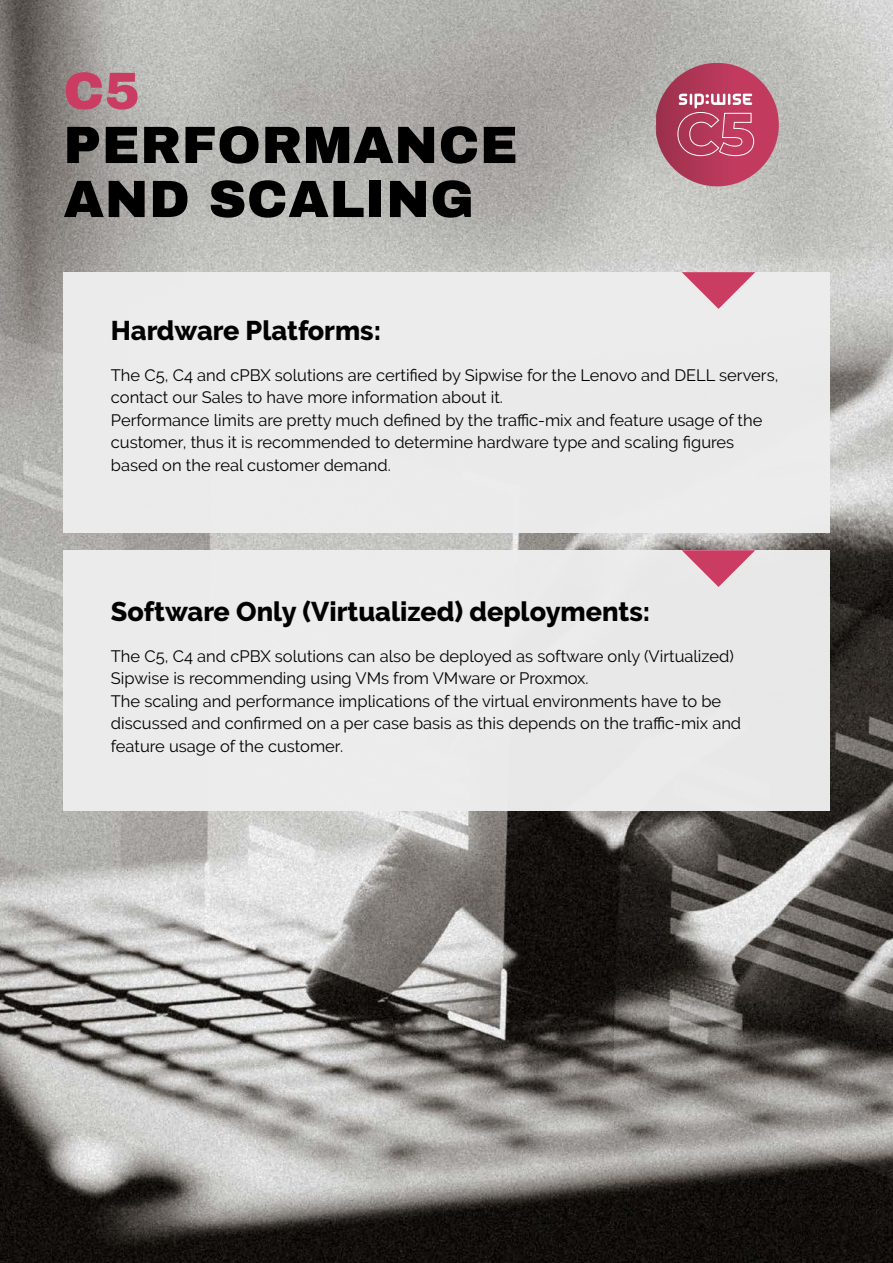
<style>
.page{position:relative;width:893px;height:1263px;background:#fff}
.page>*{position:absolute;margin:0;border:0;box-sizing:border-box;transform-origin:0 0}
.t1{font:900 52.5px/54px "Archivo";letter-spacing:.01em;color:#000}
.t2{font:900 52.5px "Archivo";color:#cb3c63}
.t3{font:800 27px "Raleway";color:#000}
.t4{font:16.5px/22.5px "Raleway";color:#000}
</style>
<div class="page">
<img style="left:0;top:0;width:893px;height:1263px">
<div style="left:63px;top:272px;width:767px;height:261px;background:#ededed"></div>
<div style="left:63px;top:550px;width:767px;height:261px;background:#ededed"></div>
<svg style="left:656px;top:63px;width:123px;height:123px;background:#ba5e75"></svg>
<svg style="left:682px;top:272px;width:73px;height:37px"></svg>
<svg style="left:682px;top:550px;width:73px;height:37px"></svg>
<h1 class="t2" style="left:63px;top:59px;width:78px">C5</h1>
<h1 class="t1" style="left:63px;top:118px;width:456px">PERFORMANCE<br>AND SCALING</h1>
<h2 class="t3" style="left:111px;top:315px;width:272px">Hardware Platforms:</h2>
<p class="t4" style="left:111px;top:364px;width:669px">The C5, C4 and cPBX solutions are certified by Sipwise for the Lenovo and DELL servers, contact our Sales to have more information about it.<br>Performance limits are pretty much defined by the traffic-mix and feature usage of the customer, thus it is recommended to determine hardware type and scaling figures based on the real customer demand.</p>
<h2 class="t3" style="left:111px;top:596px;width:541px">Software Only (Virtualized) deployments:</h2>
<p class="t4" style="left:111px;top:645px;width:632px">The C5, C4 and cPBX solutions can also be deployed as software only (Virtualized)<br>Sipwise is recommending using VMs from VMware or Proxmox.<br>The scaling and performance implications of the virtual environments have to be discussed and confirmed on a per case basis as this depends on the traffic-mix and feature usage of the customer.</p>
</div>
